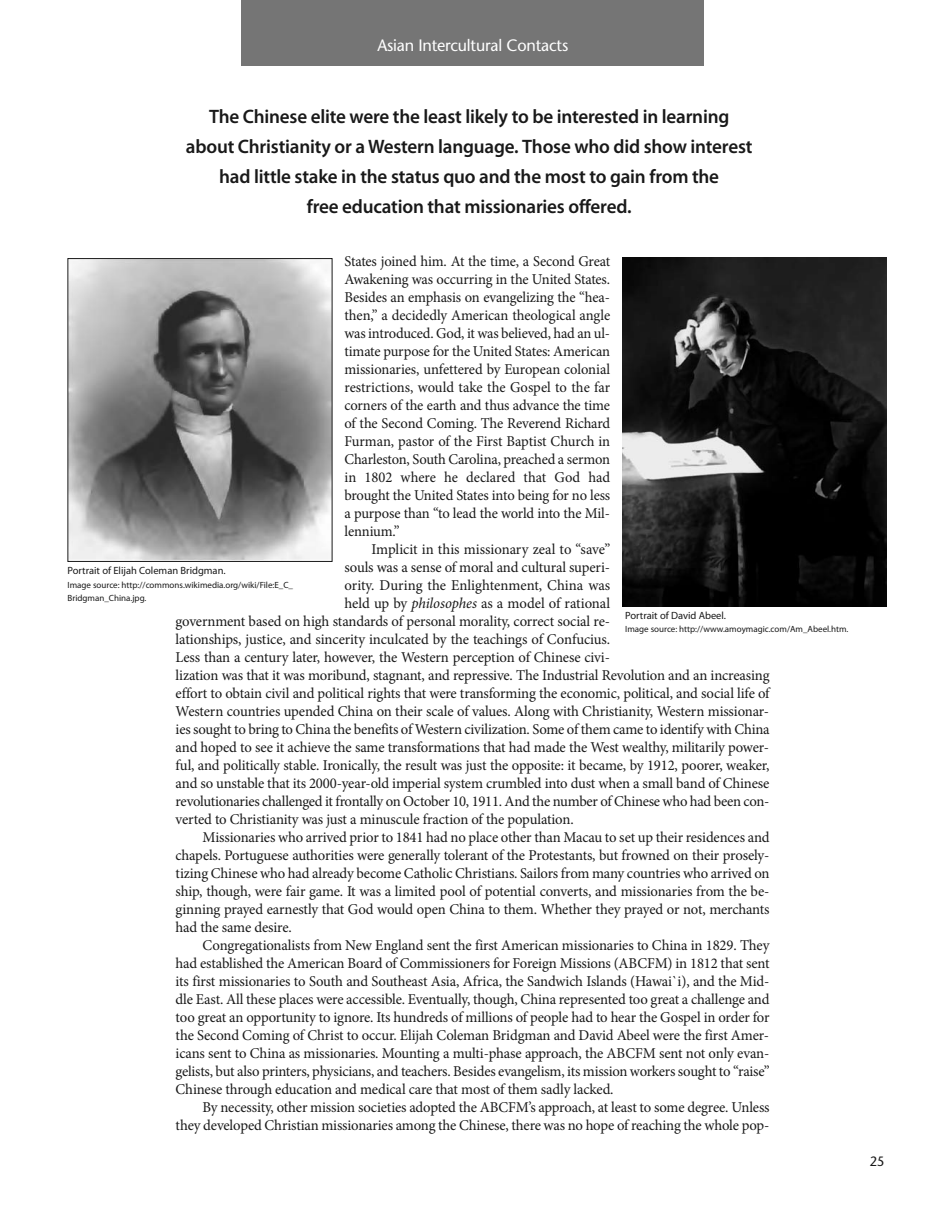
<style>
.page{position:relative;width:945px;height:1215px;background:#fff}
.page>*{position:absolute;margin:0;border:0;box-sizing:border-box;transform-origin:0 0}
.t1{font:600 19.5px/30px "Myriad Pro";letter-spacing:-.01em;color:#191919;text-align:center}
.t2{font:16.5px "Stone Sans";letter-spacing:-.01em;color:#fff}
.t3{font:15px/18px "Minion Pro";letter-spacing:-.01em;color:#191919;text-align:justify}
.t4{font:13.5px "Stone Sans";color:#191919;scale:.95 1}
.t5{font:10.5px "Myriad Pro";color:#191919}
.t6{font:9px/13.5px "Myriad Pro";color:#191919}
.s1{font-style:italic}
</style>
<div class="page">
<div style="left:242px;top:0;width:462px;height:66px;background:#757575"></div>
<img style="left:70px;top:260px;width:260px;height:300px">
<div style="left:68px;top:258px;width:264px;height:304px;border:1px solid #191919"></div>
<img style="left:622px;top:257px;width:265px;height:349px">
<p class="t2" style="left:377px;top:38px;width:192px">Asian Intercultural Contacts</p>
<p class="t1" style="left:186px;top:103px;width:568px">The Chinese elite were the least likely to be interested in learning about Christianity or a Western language. Those who did show interest had little stake in the status quo and the most to gain from the<br>free education that missionaries offered.</p>
<p class="t3" style="left:344px;top:253px;width:267px">States joined him. At the time, a Second Great Awakening was occurring in the United States.<br>Besides an emphasis on evangelizing the “hea&shy;then,” a decidedly American theological angle was introduced. God, it was believed, had an ul&shy;timate purpose for the United States: American missionaries, unfettered by European colonial restrictions, would take the Gospel to the far corners of the earth and thus advance the time of the Second Coming. The Reverend Richard Furman, pastor of the First Baptist Church in Charleston, South Carolina, preached a sermon in 1802 where he declared that God had brought the United States into being for no less a purpose than “to lead the world into the Mil&shy;lennium.”</p>
<p class="t3" style="left:371px;top:541px;width:240px">Implicit in this missionary zeal to “save”</p>
<p class="t3" style="left:344px;top:559px;width:267px">souls was a sense of moral and cultural superi-</p>
<p class="t3" style="left:344px;top:577px;width:267px">ority. During the Enlightenment, China was</p>
<p class="t3" style="left:344px;top:595px;width:267px">held up by <span class="s1">philosophes</span> as a model of rational</p>
<p class="t3" style="left:176px;top:613px;width:436px">government based on high standards of personal morality, correct social re-</p>
<p class="t3" style="left:176px;top:631px;width:436px">lationships, justice, and sincerity inculcated by the teachings of Confucius.</p>
<p class="t3" style="left:176px;top:649px;width:436px">Less than a century later, however, the Western perception of Chinese civi-</p>
<p class="t3" style="left:176px;top:667px;width:595px">lization was that it was moribund, stagnant, and repressive. The Industrial Revolution and an increasing</p>
<p class="t3" style="left:176px;top:685px;width:595px">effort to obtain civil and political rights that were transforming the economic, political, and social life of</p>
<p class="t3" style="left:176px;top:703px;width:595px">Western countries upended China on their scale of values. Along with Christianity, Western missionar-</p>
<p class="t3" style="left:176px;top:721px;width:595px">ies sought to bring to China the benefits of Western civilization. Some of them came to identify with China</p>
<p class="t3" style="left:176px;top:739px;width:595px">and hoped to see it achieve the same transformations that had made the West wealthy, militarily power-</p>
<p class="t3" style="left:176px;top:757px;width:595px">ful, and politically stable. Ironically, the result was just the opposite: it became, by 1912, poorer, weaker,</p>
<p class="t3" style="left:176px;top:775px;width:595px">and so unstable that its 2000-year-old imperial system crumbled into dust when a small band of Chinese</p>
<p class="t3" style="left:176px;top:793px;width:595px">revolutionaries challenged it frontally on October 10, 1911. And the number of Chinese who had been con-</p>
<p class="t3" style="left:176px;top:811px;width:400px">verted to Christianity was just a minuscule fraction of the population.</p>
<p class="t3" style="left:203px;top:829px;width:568px">Missionaries who arrived prior to 1841 had no place other than Macau to set up their residences and</p>
<p class="t3" style="left:176px;top:847px;width:595px">chapels. Portuguese authorities were generally tolerant of the Protestants, but frowned on their prosely-</p>
<p class="t3" style="left:176px;top:865px;width:596px">tizing Chinese who had already become Catholic Christians. Sailors from many countries who arrived on</p>
<p class="t3" style="left:176px;top:883px;width:595px">ship, though, were fair game. It was a limited pool of potential converts, and missionaries from the be-</p>
<p class="t3" style="left:176px;top:901px;width:595px">ginning prayed earnestly that God would open China to them. Whether they prayed or not, merchants</p>
<p class="t3" style="left:176px;top:919px;width:118px">had the same desire.</p>
<p class="t3" style="left:203px;top:937px;width:568px">Congregationalists from New England sent the first American missionaries to China in 1829. They</p>
<p class="t3" style="left:176px;top:955px;width:595px">had established the American Board of Commissioners for Foreign Missions (ABCFM) in 1812 that sent</p>
<p class="t3" style="left:176px;top:973px;width:595px">its first missionaries to South and Southeast Asia, Africa, the Sandwich Islands (Hawai`i), and the Mid-</p>
<p class="t3" style="left:176px;top:991px;width:595px">dle East. All these places were accessible. Eventually, though, China represented too great a challenge and</p>
<p class="t3" style="left:176px;top:1009px;width:595px">too great an opportunity to ignore. Its hundreds of millions of people had to hear the Gospel in order for</p>
<p class="t3" style="left:176px;top:1027px;width:595px">the Second Coming of Christ to occur. Elijah Coleman Bridgman and David Abeel were the first Amer-</p>
<p class="t3" style="left:176px;top:1045px;width:595px">icans sent to China as missionaries. Mounting a multi-phase approach, the ABCFM sent not only evan-</p>
<p class="t3" style="left:176px;top:1063px;width:596px">gelists, but also printers, physicians, and teachers. Besides evangelism, its mission workers sought to “raise”</p>
<p class="t3" style="left:176px;top:1081px;width:439px">Chinese through education and medical care that most of them sadly lacked.</p>
<p class="t3" style="left:203px;top:1099px;width:568px">By necessity, other mission societies adopted the ABCFM’s approach, at least to some degree. Unless</p>
<p class="t3" style="left:176px;top:1117px;width:595px">they developed Christian missionaries among the Chinese, there was no hope of reaching the whole pop-</p>
<p class="t5" style="left:68px;top:567px;width:160px">Portrait of Elijah Coleman Bridgman.</p>
<p class="t6" style="left:68px;top:579px;width:227px">Image source: http://commons.wikimedia.org/wiki/File:E_C_<br>Bridgman_China.jpg.</p>
<p class="t5" style="left:625px;top:612px;width:102px">Portrait of David Abeel.</p>
<p class="t6" style="left:625px;top:623px;width:225px">Image source: http://www.amoymagic.com/Am_Abeel.htm.</p>
<p class="t4" style="left:870px;top:1156px;width:17px">25</p>
</div>
